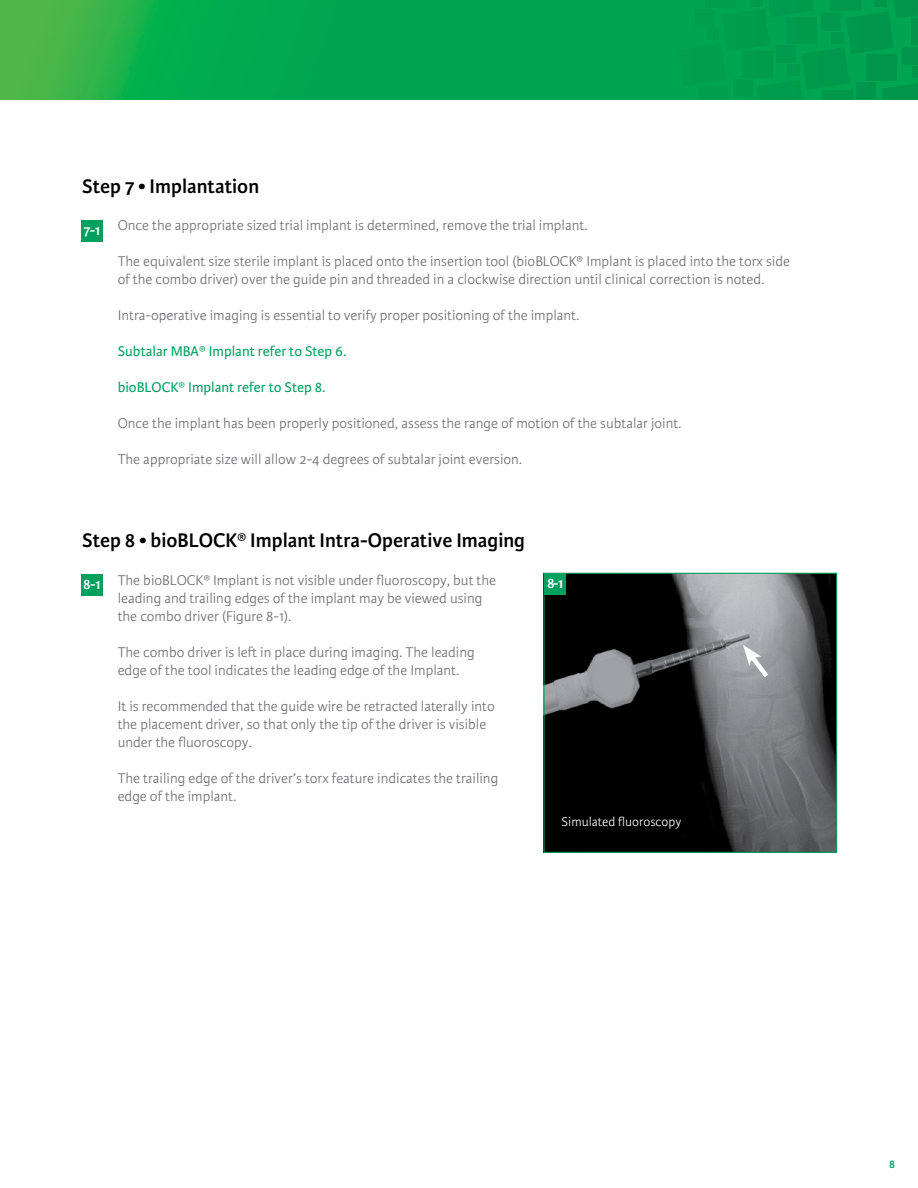
<style>
.page{position:relative;width:918px;height:1188px;background:#fff}
.page>*{position:absolute;margin:0;border:0;box-sizing:border-box;transform-origin:0 0}
.t1{font:600 21px "Karmina Sans";color:#000}
.t2{font:300 15px/18px "Karmina Sans";color:#6d6d71}
.t3{font:15px "Karmina Sans";color:#00a05f}
.t4{font:600 15px "Karmina Sans";color:#fff}
.t5{font:300 13.5px "Karmina Sans";color:#fff}
.t6{font:600 12px "Karmina Sans";color:#00a05f}
</style>
<div class="page">
<img style="left:0;top:0;width:678px;height:99px">
<div style="left:678px;top:0;width:240px;height:100px;background:#009e4d"></div>
<div style="left:81px;top:220px;width:22px;height:22px;background:#00a05f"></div>
<div style="left:81px;top:574px;width:22px;height:22px;background:#00a05f"></div>
<img style="left:545px;top:575px;width:290px;height:276px">
<div style="left:543px;top:573px;width:294px;height:280px;border:1px solid #00a05f"></div>
<div style="left:544px;top:573px;width:22px;height:22px;background:#00a05f"></div>
<svg style="left:743px;top:645px;width:30px;height:37px"></svg>
<h1 class="t1" style="left:82px;top:174px;width:179px">Step 7 • Implantation</h1>
<p class="t2" style="left:118px;top:217px;width:471px">Once the appropriate sized trial implant is determined, remove the trial implant.</p>
<p class="t2" style="left:118px;top:253px;width:674px">The equivalent size sterile implant is placed onto the insertion tool (bioBLOCK® Implant is placed into the torx side of the combo driver) over the guide pin and threaded in a clockwise direction until clinical correction is noted.</p>
<p class="t2" style="left:118px;top:307px;width:463px">Intra-operative imaging is essential to verify proper positioning of the implant.</p>
<p class="t3" style="left:118px;top:343px;width:230px">Subtalar MBA® Implant refer to Step 6.</p>
<p class="t3" style="left:118px;top:379px;width:209px">bioBLOCK® Implant refer to Step 8.</p>
<p class="t2" style="left:118px;top:415px;width:565px">Once the implant has been properly positioned, assess the range of motion of the subtalar joint.</p>
<p class="t2" style="left:118px;top:451px;width:406px">The appropriate size will allow 2-4 degrees of subtalar joint eversion.</p>
<p class="t4" style="left:84px;top:221px;width:19px">7 - 1</p>
<h1 class="t1" style="left:82px;top:528px;width:445px">Step 8 • bioBLOCK® Implant Intra-Operative Imaging</h1>
<p class="t2" style="left:118px;top:571px;width:380px">The bioBLOCK® Implant is not visible under fluoroscopy, but the leading and trailing edges of the implant may be viewed using the combo driver (Figure 8-1).</p>
<p class="t2" style="left:118px;top:643px;width:359px">The combo driver is left in place during imaging. The leading edge of the tool indicates the leading edge of the Implant.</p>
<p class="t2" style="left:118px;top:697px;width:379px">It is recommended that the guide wire be retracted laterally into the placement driver, so that only the tip of the driver is visible under the fluoroscopy.</p>
<p class="t2" style="left:118px;top:769px;width:382px">The trailing edge of the driver’s torx feature indicates the trailing edge of the implant.</p>
<p class="t4" style="left:83px;top:576px;width:19px">8 - 1</p>
<p class="t4" style="left:547px;top:575px;width:18px">8- 1</p>
<p class="t5" style="left:562px;top:814px;width:121px">Simulated fluoroscopy</p>
<p class="t6" style="left:889px;top:1158px;width:7px">8</p>
</div>
